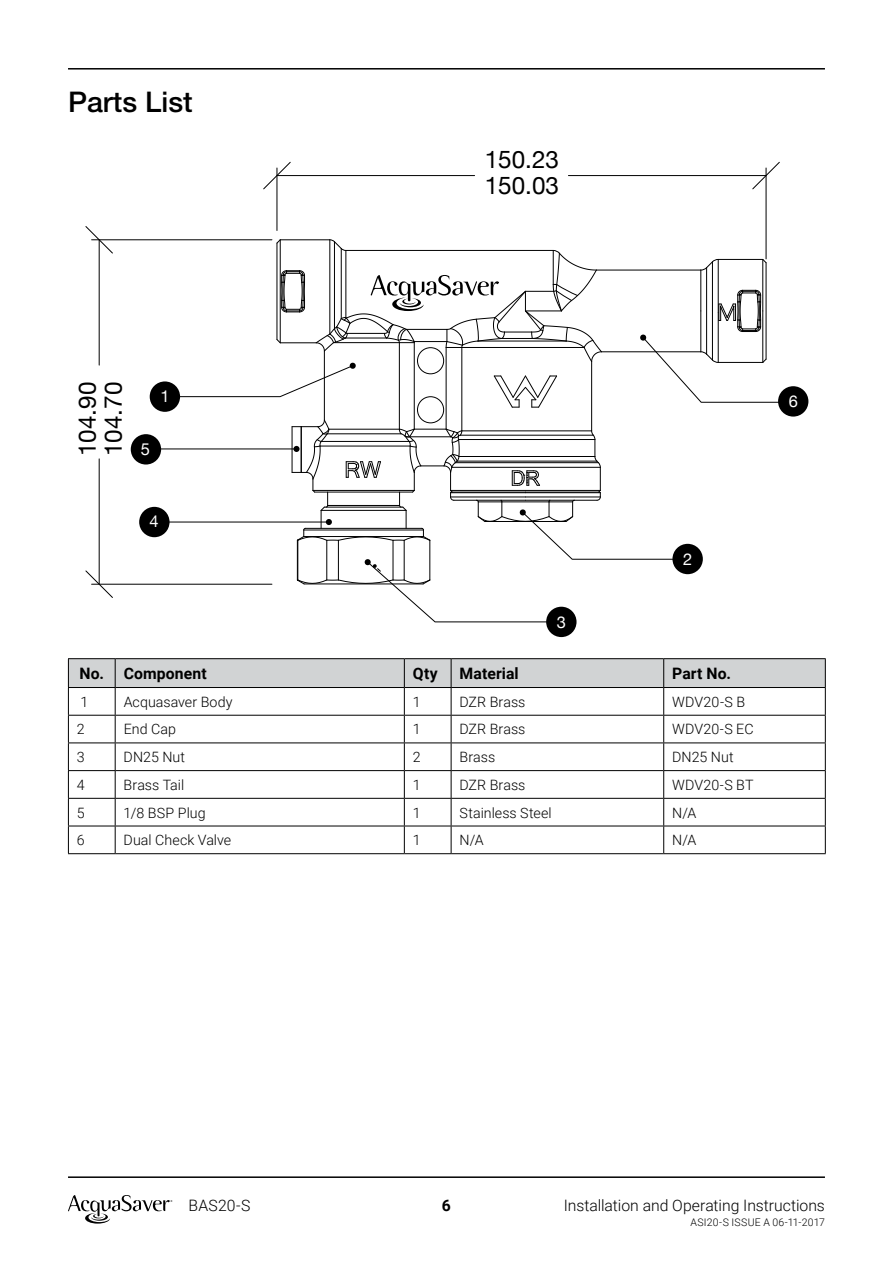
<style>
.page{position:relative;width:893px;height:1263px;background:#fff}
.page>*{position:absolute;margin:0;border:0;box-sizing:border-box;transform-origin:0 0}
.t1{font:500 28.5px "Helvetica Neue LT Std";color:#000}
.t2{font:24.3px/25.8px "Helvetica Neue";color:#000}
.t3{font:16.5px "Helvetica Neue";color:#fff}
.t4{font:300 15.75px "Roboto";color:#000}
.t5{font:700 15.75px "Roboto";letter-spacing:.01em;color:#000}
.t6{font:300 14.25px "Roboto";letter-spacing:.005em;color:#000}
.t7{font:300 10.5px "Roboto";letter-spacing:.02em;color:#000}
</style>
<div class="page">
<hr style="left:68px;top:1176px;width:757px;height:2px;background:#000">
<svg style="left:68px;top:1195px;width:104px;height:28px"></svg>
<hr style="left:68px;top:68px;width:757px;height:2px;background:#000">
<hr style="left:766px;top:263px;width:1px;height:96px;background:#000">
<div style="left:417px;top:396px;width:27px;height:27px;border:1px solid #000;border-radius:50%"></div>
<hr style="left:762px;top:259px;width:1px;height:52px;background:#000">
<hr style="left:324px;top:351px;width:1px;height:69px;background:#000">
<hr style="left:591px;top:362px;width:1px;height:69px;background:#000">
<hr style="left:596px;top:270px;width:105px;height:1px;background:#000">
<svg style="left:762px;top:258px;width:5px;height:6px"></svg>
<hr style="left:601px;top:351px;width:100px;height:1px;background:#000">
<hr style="left:718px;top:259px;width:45px;height:1px;background:#000">
<svg style="left:700px;top:259px;width:18px;height:12px"></svg>
<hr style="left:446px;top:347px;width:1px;height:82px;background:#000">
<hr style="left:414px;top:343px;width:1px;height:86px;background:#000">
<hr style="left:700px;top:270px;width:1px;height:41px;background:#000">
<hr style="left:718px;top:259px;width:1px;height:54px;background:#000">
<hr style="left:712px;top:262px;width:1px;height:49px;background:#000">
<hr style="left:461px;top:347px;width:1px;height:84px;background:#000">
<hr style="left:399px;top:343px;width:1px;height:86px;background:#000">
<hr style="left:706px;top:268px;width:1px;height:86px;background:#000">
<svg style="left:640px;top:289px;width:149px;height:114px"></svg>
<svg style="left:164px;top:239px;width:439px;height:169px"></svg>
<hr style="left:142px;top:448px;width:155px;height:1px;background:#000">
<hr style="left:154px;top:522px;width:175px;height:1px;background:#000">
<svg style="left:292px;top:417px;width:398px;height:206px"></svg>
<div style="left:139px;top:507px;width:31px;height:30px;background:#000;border-radius:50%"></div>
<div style="left:131px;top:434px;width:30px;height:30px;background:#000;border-radius:50%"></div>
<div style="left:150px;top:381px;width:30px;height:31px;background:#000;border-radius:50%"></div>
<div style="left:672px;top:544px;width:31px;height:30px;background:#000;border-radius:50%"></div>
<div style="left:778px;top:386px;width:30px;height:31px;background:#000;border-radius:50%"></div>
<div style="left:546px;top:607px;width:30px;height:30px;background:#000;border-radius:50%"></div>
<hr style="left:92px;top:584px;width:180px;height:1px;background:#000">
<hr style="left:92px;top:239px;width:180px;height:1px;background:#000">
<hr style="left:99px;top:459px;width:1px;height:125px;background:#000">
<hr style="left:99px;top:240px;width:1px;height:125px;background:#000">
<svg style="left:85px;top:570px;width:29px;height:28px"></svg>
<svg style="left:85px;top:226px;width:29px;height:28px"></svg>
<hr style="left:766px;top:168px;width:1px;height:91px;background:#000">
<hr style="left:277px;top:168px;width:1px;height:62px;background:#000">
<hr style="left:568px;top:175px;width:198px;height:1px;background:#000">
<hr style="left:277px;top:175px;width:198px;height:1px;background:#000">
<svg style="left:752px;top:161px;width:28px;height:29px"></svg>
<svg style="left:263px;top:161px;width:28px;height:29px"></svg>
<hr style="left:68px;top:853px;width:47px;height:1px;background:#000">
<hr style="left:115px;top:853px;width:289px;height:1px;background:#000">
<hr style="left:404px;top:853px;width:47px;height:1px;background:#000">
<hr style="left:451px;top:853px;width:213px;height:1px;background:#000">
<hr style="left:664px;top:853px;width:162px;height:1px;background:#000">
<hr style="left:68px;top:658px;width:47px;height:1px;background:#000">
<hr style="left:115px;top:658px;width:289px;height:1px;background:#000">
<hr style="left:404px;top:658px;width:47px;height:1px;background:#000">
<hr style="left:451px;top:658px;width:213px;height:1px;background:#000">
<hr style="left:664px;top:658px;width:162px;height:1px;background:#000">
<svg style="left:68px;top:659px;width:758px;height:194px"></svg>
<h1 class="t1" style="left:68px;top:85px;width:126px">Parts List</h1>
<h2 class="t2" style="left:485px;top:148px;width:76px">150.23<br>150.03</h2>
<h2 class="t2" style="left:76px;top:456px;width:76px;rotate:-90deg">104.90<br>104.70</h2>
<p class="t3" style="left:160px;top:384px;width:11px">1</p>
<p class="t3" style="left:141px;top:437px;width:11px">5</p>
<p class="t3" style="left:149px;top:509px;width:11px">4</p>
<p class="t3" style="left:557px;top:610px;width:11px">3</p>
<p class="t3" style="left:683px;top:547px;width:11px">2</p>
<p class="t5" style="left:80px;top:662px;width:129px">No. Component</p>
<p class="t5" style="left:413px;top:662px;width:26px">Qty</p>
<p class="t5" style="left:460px;top:662px;width:61px">Material</p>
<p class="t5" style="left:672px;top:662px;width:60px">Part No.</p>
<p class="t6" style="left:80px;top:692px;width:9px">1</p>
<p class="t6" style="left:124px;top:692px;width:110px">Acquasaver Body</p>
<p class="t6" style="left:413px;top:692px;width:9px">1</p>
<p class="t6" style="left:460px;top:692px;width:67px">DZR Brass</p>
<p class="t6" style="left:672px;top:692px;width:74px">WDV20-S B</p>
<p class="t6" style="left:77px;top:719px;width:9px">2</p>
<p class="t6" style="left:124px;top:719px;width:54px">End Cap</p>
<p class="t6" style="left:413px;top:719px;width:9px">1</p>
<p class="t6" style="left:460px;top:719px;width:67px">DZR Brass</p>
<p class="t6" style="left:672px;top:719px;width:83px">WDV20-S EC</p>
<p class="t6" style="left:77px;top:747px;width:9px">3</p>
<p class="t6" style="left:124px;top:747px;width:63px">DN25 Nut</p>
<p class="t6" style="left:413px;top:747px;width:9px">2</p>
<p class="t6" style="left:460px;top:747px;width:37px">Brass</p>
<p class="t6" style="left:672px;top:747px;width:63px">DN25 Nut</p>
<p class="t6" style="left:77px;top:775px;width:9px">4</p>
<p class="t6" style="left:124px;top:775px;width:62px">Brass Tail</p>
<p class="t6" style="left:413px;top:775px;width:9px">1</p>
<p class="t6" style="left:460px;top:775px;width:67px">DZR Brass</p>
<p class="t6" style="left:672px;top:775px;width:83px">WDV20-S BT</p>
<p class="t6" style="left:77px;top:802px;width:9px">5</p>
<p class="t6" style="left:124px;top:802px;width:84px">1/8 BSP Plug</p>
<p class="t6" style="left:413px;top:802px;width:9px">1</p>
<p class="t6" style="left:460px;top:802px;width:94px">Stainless Steel</p>
<p class="t6" style="left:672px;top:802px;width:26px">N/A</p>
<p class="t6" style="left:77px;top:830px;width:9px">6</p>
<p class="t6" style="left:124px;top:830px;width:109px">Dual Check Valve</p>
<p class="t6" style="left:413px;top:830px;width:9px">1</p>
<p class="t6" style="left:460px;top:830px;width:26px">N/A</p>
<p class="t6" style="left:672px;top:830px;width:26px">N/A</p>
<p class="t3" style="left:789px;top:389px;width:11px">6</p>
<p class="t4" style="left:189px;top:1194px;width:63px">BAS20-S</p>
<p class="t5" style="left:442px;top:1194px;width:11px">6</p>
<p class="t4" style="left:564px;top:1194px;width:263px">Installation and Operating Instructions</p>
<p class="t7" style="left:690px;top:1215px;width:136px">ASI20-S ISSUE A 06-11-2017</p>
</div>
